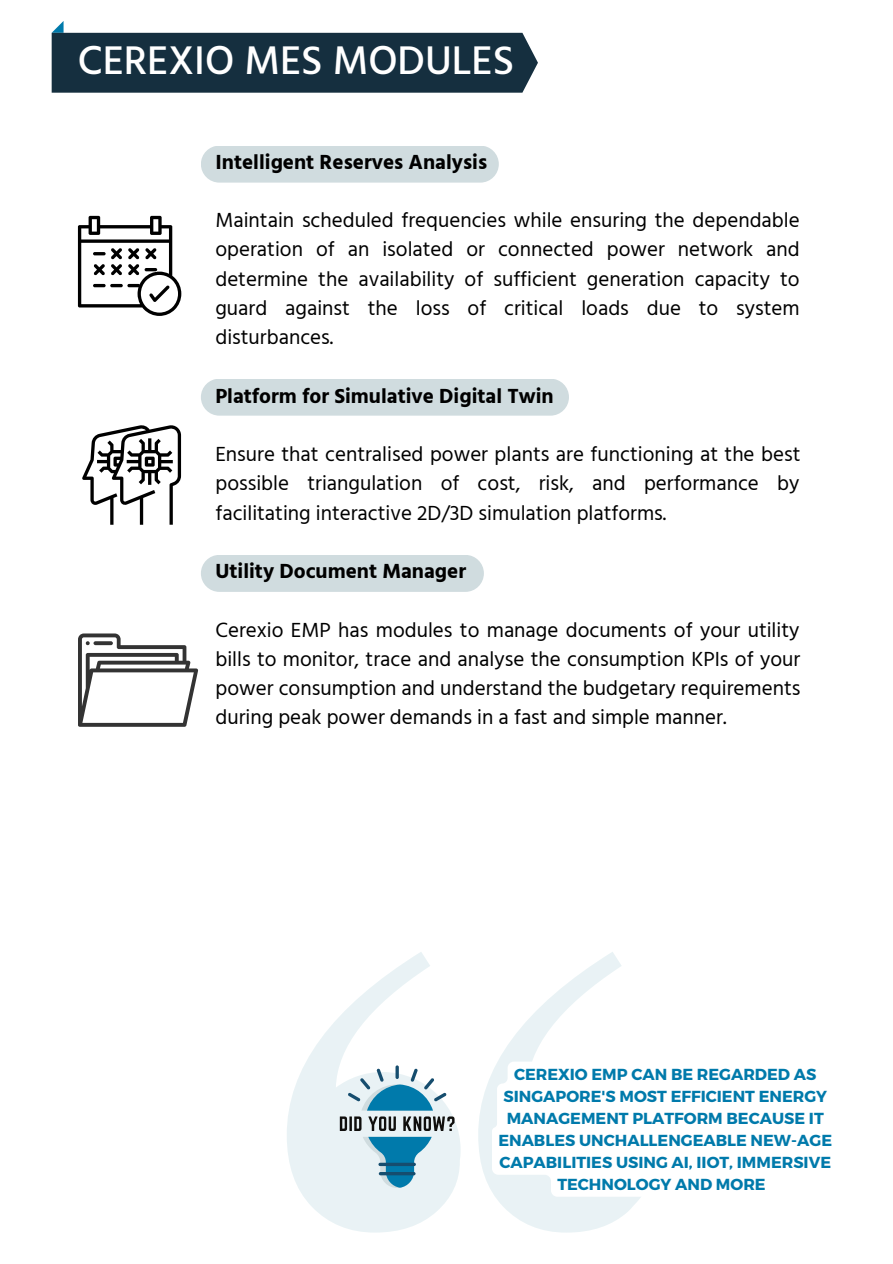
<style>
.page{position:relative;width:893px;height:1264px;background:#fff}
.page>*{position:absolute;margin:0;border:0;box-sizing:border-box;transform-origin:0 0}
.t1{font:500 41.1px "Hind Guntur";color:#fff}
.t2{font:21px/29.2px "Hind Guntur";color:#000;text-align:justify}
.t3{font:700 21px "Hind Guntur";color:#000}
.t4{font:700 15.9px/21.9px "Montserrat";color:#007aab;text-align:center}
</style>
<div class="page">
<svg style="left:52px;top:21px;width:486px;height:72px"></svg>
<div style="left:201px;top:146px;width:298px;height:37px;background:#d0dcdf;border-radius:18px"></div>
<div style="left:201px;top:378px;width:368px;height:37px;background:#d0dcdf;border-radius:18px"></div>
<div style="left:201px;top:555px;width:283px;height:37px;background:#d0dcdf;border-radius:18px"></div>
<svg style="left:287px;top:952px;width:173px;height:280px"></svg>
<svg style="left:478px;top:952px;width:163px;height:280px"></svg>
<svg style="left:362px;top:1136px;width:69px;height:51px"></svg>
<svg style="left:395px;top:1065px;width:4px;height:13px"></svg>
<svg style="left:348px;top:1068px;width:98px;height:42px"></svg>
<hr style="left:378px;top:1162px;width:38px;height:3px;background:#164d6e;border-radius:2px">
<svg style="left:379px;top:1171px;width:36px;height:4px"></svg>
<svg style="left:340px;top:1116px;width:7px;height:14px"></svg>
<hr style="left:349px;top:1116px;width:3px;height:14px;background:#100f0d">
<svg style="left:354px;top:1116px;width:7px;height:14px"></svg>
<svg style="left:368px;top:1116px;width:28px;height:14px"></svg>
<svg style="left:403px;top:1116px;width:51px;height:14px"></svg>
<svg style="left:78px;top:216px;width:103px;height:100px"></svg>
<svg style="left:82px;top:425px;width:99px;height:100px"></svg>
<svg style="left:78px;top:633px;width:120px;height:93px"></svg>
<svg style="left:492px;top:1061px;width:149px;height:135px"></svg>
<p class="t1" style="left:78px;top:36px;width:437px">CEREXIO MES MODULES</p>
<p class="t3" style="left:215px;top:149px;width:273px">Intelligent Reserves Analysis</p>
<p class="t2" style="left:215px;top:205px;width:586px">Maintain scheduled frequencies while ensuring the dependable operation of an isolated or connected power network and determine the availability of sufficient generation capacity to guard against the loss of critical loads due to system disturbances.</p>
<p class="t3" style="left:215px;top:383px;width:340px">Platform for Simulative Digital Twin</p>
<p class="t2" style="left:215px;top:439px;width:586px">Ensure that centralised power plants are functioning at the best possible triangulation of cost, risk, and performance by facilitating interactive 2D/3D simulation platforms.</p>
<p class="t3" style="left:215px;top:558px;width:252px">Utility Document Manager</p>
<p class="t2" style="left:215px;top:614px;width:586px">Cerexio EMP has modules to manage documents of your utility bills to monitor, trace and analyse the consumption KPIs of your power consumption and understand the budgetary requirements during peak power demands in a fast and simple manner.</p>
<p class="t4" style="left:498px;top:1062px;width:335px">CEREXIO EMP CAN BE REGARDED AS<br>SINGAPORE'S MOST EFFICIENT ENERGY<br>MANAGEMENT PLATFORM BECAUSE IT<br>ENABLES UNCHALLENGEABLE NEW-AGE<br>CAPABILITIES USING AI, IIOT, IMMERSIVE<br>TECHNOLOGY AND MORE</p>
</div>
